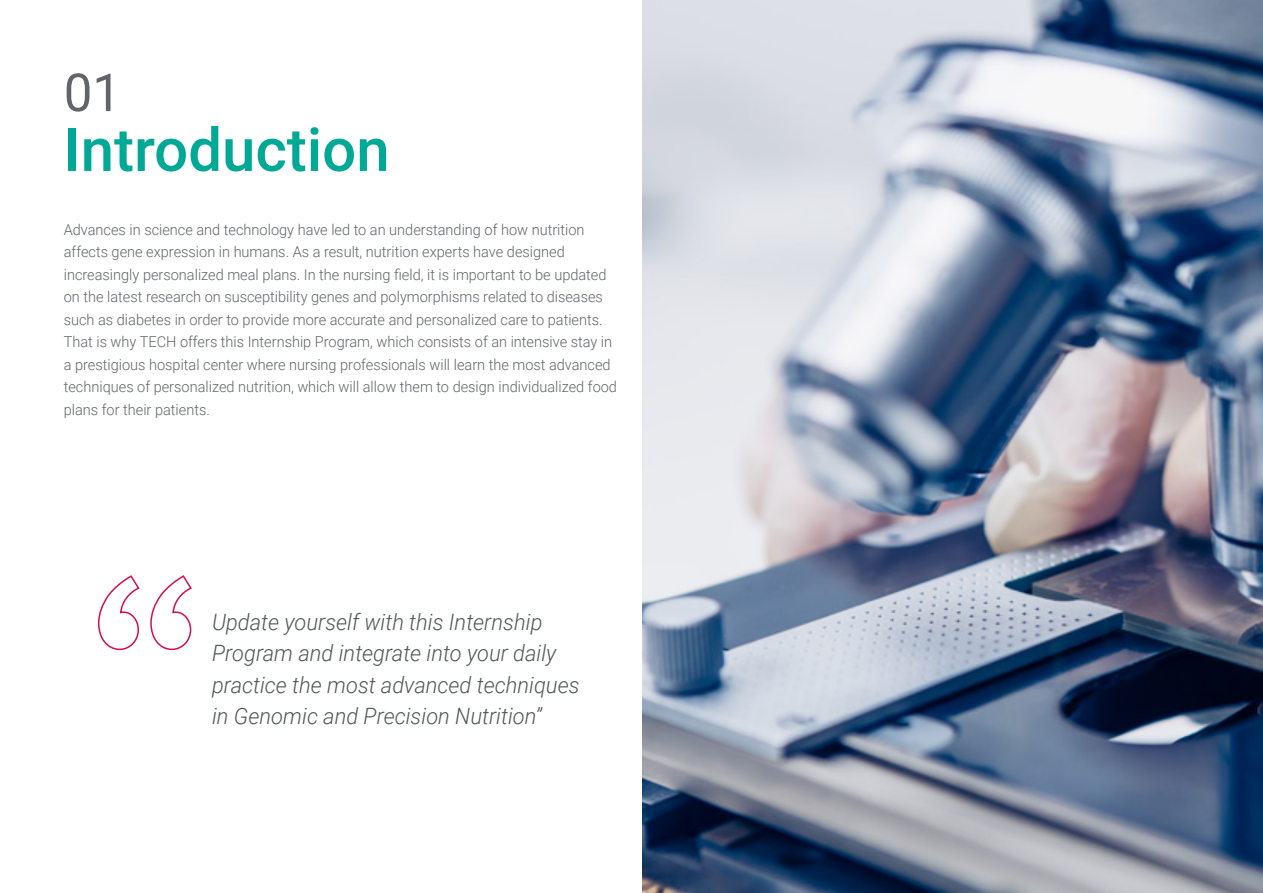
<style>
.page{position:relative;width:1263px;height:893px;background:#fff}
.page>*{position:absolute;margin:0;border:0;box-sizing:border-box;transform-origin:0 0}
.t1{font:500 60px "Roboto";color:#00a996}
.t2{font:52.5px "Roboto";color:#61646a}
.t3{font:italic 300 22.5px/31.5px "Roboto";color:#52555b}
.t4{font:300 15px/22.5px "Roboto";color:#61646a}
</style>
<div class="page">
<svg style="left:98px;top:575px;width:94px;height:76px"></svg>
<img style="left:642px;top:0;width:621px;height:893px">
<h2 class="t2" style="left:64px;top:56px;width:59px">01</h2>
<h1 class="t1" style="left:64px;top:108px;width:327px">Introduction</h1>
<p class="t4" style="left:64px;top:217px;width:555px">Advances in science and technology have led to an understanding of how nutrition affects gene expression in humans. As a result, nutrition experts have designed increasingly personalized meal plans. In the nursing field, it is important to be updated on the latest research on susceptibility genes and polymorphisms related to diseases such as diabetes in order to provide more accurate and personalized care to patients.<br>That is why TECH offers this Internship Program, which consists of an intensive stay in a prestigious hospital center where nursing professionals will learn the most advanced techniques of personalized nutrition, which will allow them to design individualized food plans for their patients.</p>
<h3 class="t3" style="left:212px;top:605px;width:369px">Update yourself with this Internship Program and integrate into your daily practice the most advanced techniques in Genomic and Precision Nutrition”</h3>
</div>
